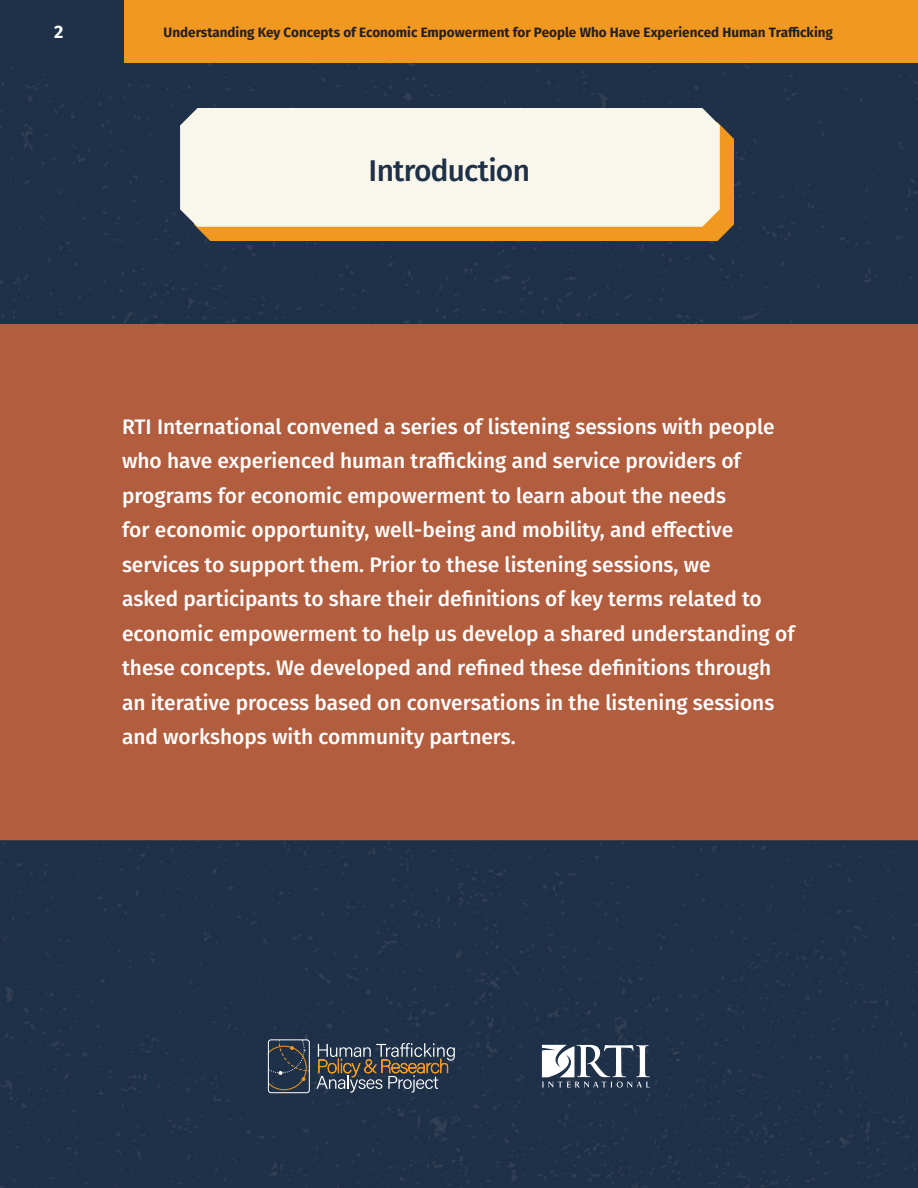
<style>
.page{position:relative;width:918px;height:1188px;background:#fff}
.page>*{position:absolute;margin:0;border:0;box-sizing:border-box;transform-origin:0 0}
.t1{font:500 30px "Fira Sans";letter-spacing:-.025em;color:#1e3148}
.t2{font:500 21px/34.5px "Fira Sans";color:#fff}
.t3{font:700 18px "Fira Sans";color:#fff}
.t4{font:700 13.5px "Fira Sans";color:#231f20}
</style>
<div class="page">
<div style="left:0;top:62px;width:918px;height:1126px;background:#1f3148"></div>
<div style="left:0;top:0;width:124px;height:62px;background:#1e3148"></div>
<div style="left:124px;top:0;width:794px;height:62px;background:#f19820"></div>
<div style="left:194px;top:122px;width:540px;height:119px;background:#f19820"></div>
<div style="left:180px;top:108px;width:540px;height:119px;background:#f9f6ec"></div>
<div style="left:0;top:324px;width:918px;height:516px;background:#b25d3e"></div>
<svg style="left:317px;top:1043px;width:138px;height:50px;background:#4f555b"></svg>
<svg style="left:268px;top:1040px;width:40px;height:50px;background:#323c47"></svg>
<div style="left:268px;top:1040px;width:42px;height:53px;border:1px solid #fff;border-radius:3px"></div>
<svg style="left:542px;top:1045px;width:108px;height:43px"></svg>
<p class="t3" style="left:54px;top:16px;width:11px">2</p>
<p class="t4" style="left:164px;top:21px;width:671px">Understanding Key Concepts of Economic Empowerment for People Who Have Experienced Human Trafficking</p>
<h2 class="t1" style="left:369px;top:147px;width:163px">Introduction</h2>
<p class="t2" style="left:122px;top:408px;width:674px">RTI International convened a series of listening sessions with people who have experienced human trafficking and service providers of programs for economic empowerment to learn about the needs<br>for economic opportunity, well-being and mobility, and effective services to support them. Prior to these listening sessions, we<br>asked participants to share their definitions of key terms related to economic empowerment to help us develop a shared understanding of these concepts. We developed and refined these definitions through an iterative process based on conversations in the listening sessions and workshops with community partners.</p>
</div>
